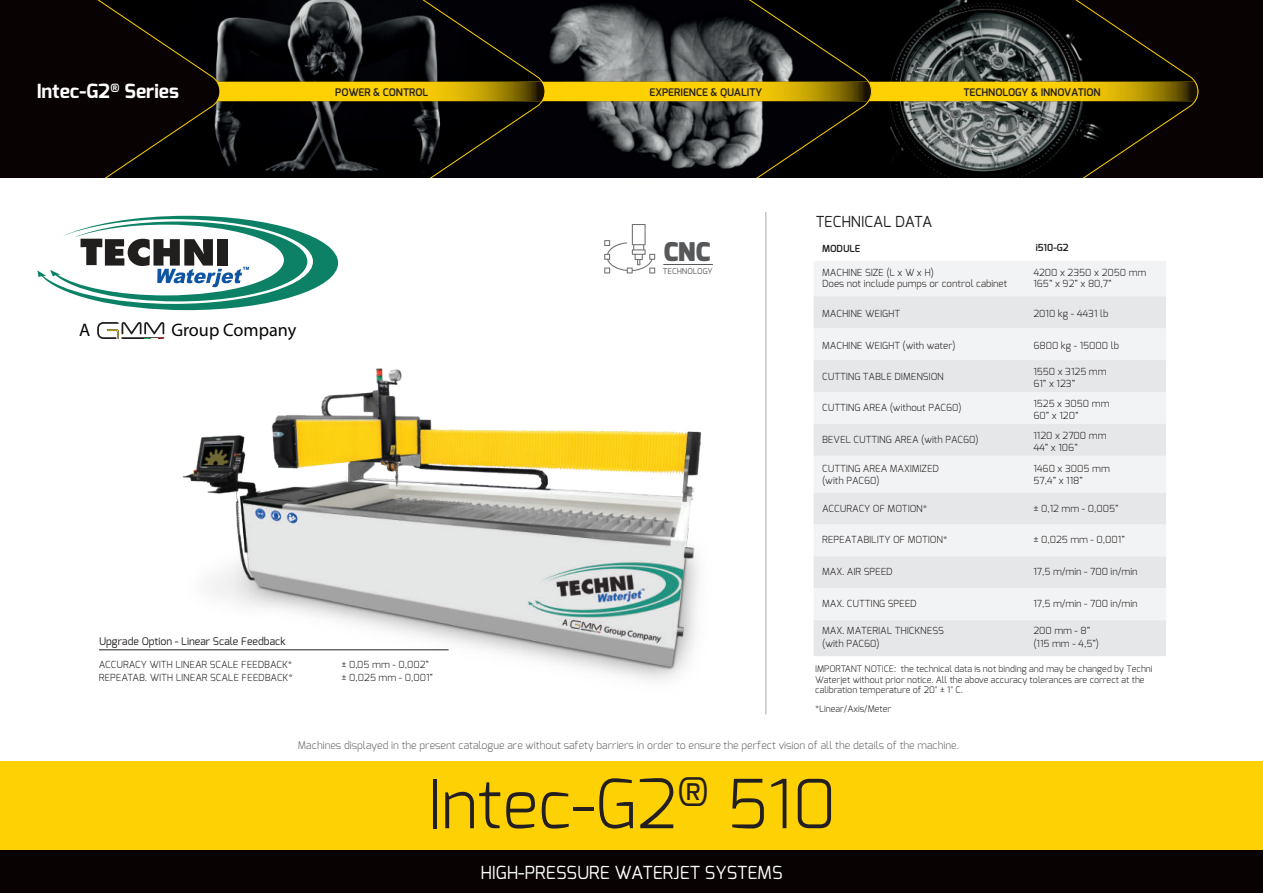
<style>
.page{position:relative;width:1263px;height:893px;background:#fff}
.page>*{position:absolute;margin:0;border:0;box-sizing:border-box;transform-origin:0 0}
.t1{font:300 67.5px "Exo";color:#231f20}
.t2{font:900 25.8px "Exo";color:#57585a}
.t3{font:700 19.5px "Exo";color:#fff}
.t4{font:18.15px "Myriad Pro";color:#050504}
.t5{font:18px "Exo";color:#fff}
.t6{font:15.15px "Exo";color:#231f20}
.t7{font:700 11.4px "Exo";color:#fff}
.t8{font:300 10.5px "Exo";color:#666566}
.t9{font:600 10.5px "Exo";color:#231f20}
.t10{font:10.5px "Exo";color:#231f20}
.t11{font:300 9.75px/11.7px "Exo";color:#231f20}
.t12{font:600 9.75px "Exo";color:#231f20}
.t13{font:300 9px/10.8px "Exo";color:#231f20}
.t14{font:8.1px "Exo";color:#57585a}
</style>
<div class="page">
<div style="left:0;top:0;width:1263px;height:179px;background:#080302"></div>
<img style="left:872px;top:0;width:116px;height:179px">
<img style="left:546px;top:4px;width:115px;height:175px">
<svg style="left:661px;top:0;width:211px;height:179px"></svg>
<svg style="left:988px;top:0;width:211px;height:179px"></svg>
<img style="left:221px;top:0;width:114px;height:179px">
<svg style="left:221px;top:82px;width:977px;height:19px;background:#e4bb04"></svg>
<svg style="left:10px;top:0;width:211px;height:179px"></svg>
<svg style="left:335px;top:0;width:211px;height:179px"></svg>
<div style="left:814px;top:261px;width:352px;height:35px;background:#f2f3f4"></div>
<svg style="left:814px;top:296px;width:352px;height:360px;fill:#e6e7e9"></svg>
<hr style="left:765px;top:212px;width:1px;height:502px;background:#a8a9ad">
<img style="left:119px;top:339px;width:648px;height:376px">
<div style="left:0;top:849px;width:1263px;height:44px;background:#080302"></div>
<div style="left:0;top:761px;width:1263px;height:89px;background:#fed105"></div>
<hr style="left:663px;top:264px;width:50px;height:1px;background:#57585a">
<svg style="left:604px;top:224px;width:51px;height:49px"></svg>
<svg style="left:38px;top:216px;width:300px;height:94px"></svg>
<svg style="left:97px;top:322px;width:67px;height:17px"></svg>
<hr style="left:99px;top:650px;width:350px;height:1px;background:#231f20">
<p class="t7" style="left:110px;top:81px;width:11px">®</p>
<h3 class="t3" style="left:37px;top:80px;width:144px">Intec-G2 Series</h3>
<p class="t9" style="left:335px;top:87px;width:95px">POWER &amp; CONTROL</p>
<p class="t9" style="left:649px;top:87px;width:114px">EXPERIENCE &amp; QUALITY</p>
<p class="t9" style="left:963px;top:87px;width:138px">TECHNOLOGY &amp; INNOVATION</p>
<h3 class="t4" style="left:79px;top:323px;width:13px">A</h3>
<h3 class="t4" style="left:171px;top:323px;width:126px">Group Company</h3>
<h2 class="t2" style="left:664px;top:237px;width:48px">CNC</h2>
<p class="t14" style="left:663px;top:268px;width:51px">TECHNOLOGY</p>
<h3 class="t6" style="left:816px;top:215px;width:118px">TECHNICAL DATA</h3>
<p class="t12" style="left:822px;top:244px;width:40px">MODULE</p>
<p class="t11" style="left:822px;top:279px;width:187px">Does not include pumps or control cabinet</p>
<p class="t11" style="left:822px;top:308px;width:79px">MACHINE WEIGHT</p>
<p class="t11" style="left:822px;top:340px;width:135px">MACHINE WEIGHT (with water)</p>
<p class="t11" style="left:822px;top:371px;width:123px">CUTTING TABLE DIMENSION</p>
<p class="t11" style="left:822px;top:403px;width:141px">CUTTING AREA (without PAC60)</p>
<p class="t11" style="left:822px;top:435px;width:158px">BEVEL CUTTING AREA (with PAC60)</p>
<p class="t11" style="left:822px;top:463px;width:118px">CUTTING AREA MAXIMIZED (with PAC60)</p>
<p class="t11" style="left:822px;top:503px;width:107px">ACCURACY OF MOTION*</p>
<p class="t11" style="left:822px;top:535px;width:127px">REPEATABILITY OF MOTION*</p>
<p class="t11" style="left:822px;top:267px;width:113px">MACHINE SIZE (L x W x H)</p>
<p class="t12" style="left:1036px;top:244px;width:34px">i510-G2</p>
<p class="t11" style="left:1033px;top:267px;width:115px">4200 x 2350 x 2050 mm<br>165” x 92” x 80,7”</p>
<p class="t11" style="left:1033px;top:308px;width:77px">2010 kg - 4431 lb</p>
<p class="t11" style="left:1033px;top:340px;width:87px">6800 kg - 15000 lb</p>
<p class="t11" style="left:1033px;top:366px;width:75px">1550 x 3125 mm<br>61” x 123”</p>
<p class="t11" style="left:1033px;top:398px;width:78px">1525 x 3050 mm<br>60” x 120”</p>
<p class="t11" style="left:1033px;top:430px;width:75px">1120 x 2700 mm<br>44” x 106”</p>
<p class="t11" style="left:1033px;top:463px;width:78px">1460 x 3005 mm<br>57,4” x 118”</p>
<p class="t11" style="left:1033px;top:503px;width:87px">± 0,12 mm - 0,005”</p>
<p class="t11" style="left:1033px;top:535px;width:93px">± 0,025 mm - 0,001”</p>
<p class="t10" style="left:99px;top:636px;width:188px">Upgrade Option - Linear Scale Feedback</p>
<p class="t11" style="left:99px;top:659px;width:195px">ACCURACY WITH LINEAR SCALE FEEDBACK*</p>
<p class="t11" style="left:342px;top:659px;width:89px">± 0,05 mm - 0,002”</p>
<p class="t11" style="left:99px;top:672px;width:195px">REPEATAB. WITH LINEAR SCALE FEEDBACK*</p>
<p class="t11" style="left:342px;top:672px;width:93px">± 0,025 mm - 0,001”</p>
<p class="t11" style="left:822px;top:566px;width:72px">MAX. AIR SPEED</p>
<p class="t11" style="left:822px;top:598px;width:96px">MAX. CUTTING SPEED</p>
<p class="t11" style="left:822px;top:625px;width:123px">MAX. MATERIAL THICKNESS</p>
<p class="t11" style="left:822px;top:638px;width:59px">(with PAC60)</p>
<p class="t11" style="left:1033px;top:566px;width:106px">17,5 m/min - 700 in/min</p>
<p class="t11" style="left:1033px;top:598px;width:106px">17,5 m/min - 700 in/min</p>
<p class="t11" style="left:1033px;top:624px;width:67px;line-height:13px">200 mm - 8” (115 mm - 4,5”)</p>
<p class="t13" style="left:815px;top:664px;width:339px">IMPORTANT NOTICE: the technical data is not binding and may be changed by Techni<br>Waterjet without prior notice. All the above accuracy tolerances are correct at the calibration temperature of 20° ± 1° C.</p>
<p class="t13" style="left:815px;top:704px;width:78px">*Linear/Axis/Meter</p>
<p class="t8" style="left:298px;top:740px;width:663px">Machines displayed in the present catalogue are without safety barriers in order to ensure the perfect vision of all the details of the machine.</p>
<h1 class="t1" style="left:427px;top:770px;width:411px">Intec-G2<sup>®</sup> 510</h1>
<h3 class="t5" style="left:480px;top:864px;width:304px">HIGH-PRESSURE WATERJET SYSTEMS</h3>
</div>
